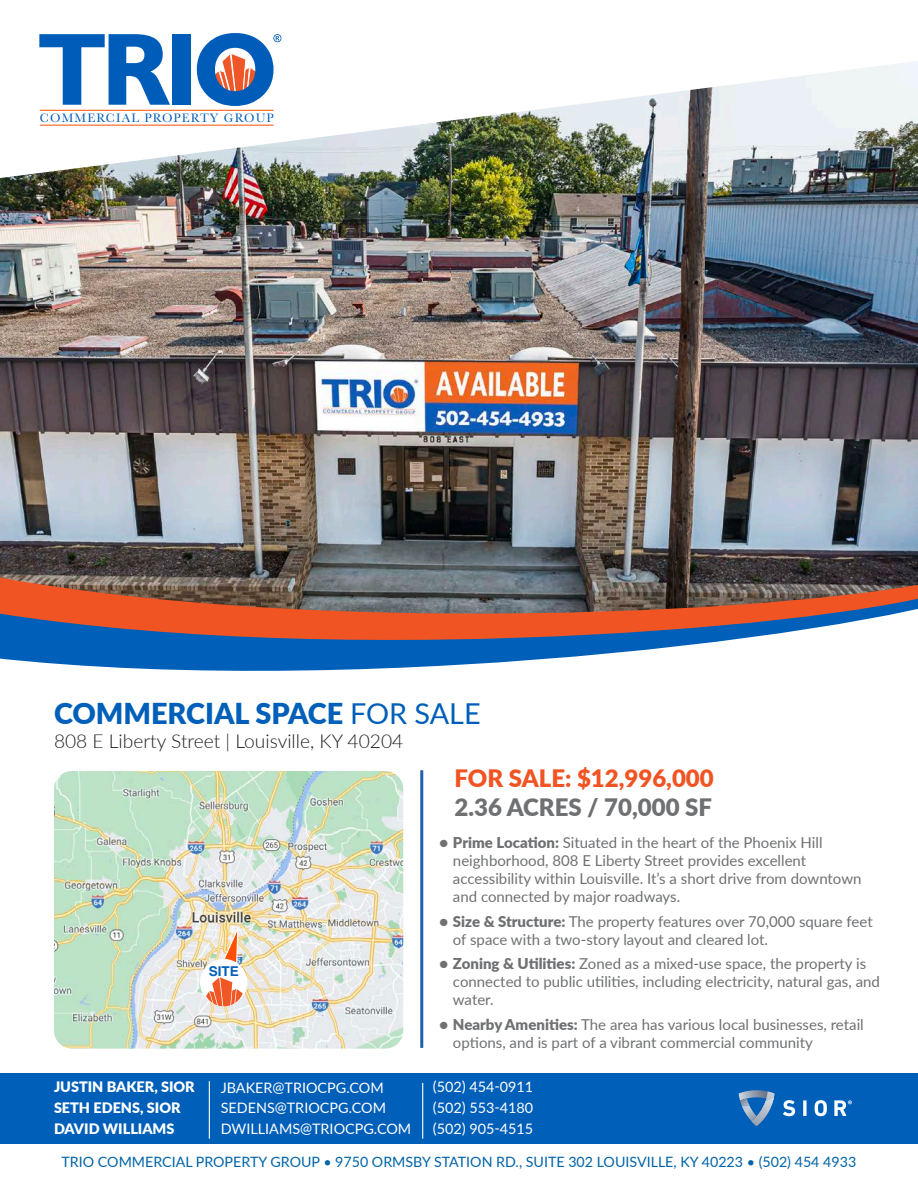
<style>
.page{position:relative;width:918px;height:1188px;background:#fff}
.page>*{position:absolute;margin:0;border:0;box-sizing:border-box;transform-origin:0 0}
.t1{font:700 103.35px "Humanist 521 BT";color:#005cb9}
.t2{font:900 28.8px "Lato";color:#005fb9}
.t3{font:900 24px "Lato";color:#f05422}
.t4{font:900 24px "Lato";color:#6e7072}
.t5{font:300 19.2px "Lato";color:#231f20}
.t6{font:15px/18px "Lato";color:#6e7072}
.t7{font:14.4px "Lato";color:#fff}
.t8{font:900 14.4px "Lato";color:#fff}
.t9{font:14.25px "Lato";color:#0064a8}
.t10{font:700 13.5px "Helvetica";color:#005fb9}
.t11{font:12.6px "Baskerville";letter-spacing:.09em;color:#005cb9}
.s1{font-weight:400}
.s2{font-weight:900}
</style>
<div class="page">
<img style="left:0;top:61px;width:918px;height:493px">
<hr style="left:420px;top:770px;width:3px;height:278px;background:#215eac">
<svg style="left:211px;top:53px;width:48px;height:42px"></svg>
<hr style="left:40px;top:110px;width:234px;height:1px;background:#ff5100">
<hr style="left:40px;top:125px;width:234px;height:1px;background:#ff5100">
<svg style="left:273px;top:34px;width:8px;height:8px"></svg>
<svg style="left:0;top:554px;width:918px;height:9px;background:#4a4949"></svg>
<svg style="left:0;top:563px;width:918px;height:267px"></svg>
<img style="left:54px;top:771px;width:349px;height:278px">
<div style="left:0;top:1074px;width:918px;height:70px;background:#005fb9"></div>
<hr style="left:209px;top:1081px;width:1px;height:58px;background:#fff">
<hr style="left:422px;top:1083px;width:1px;height:56px;background:#fff">
<svg style="left:739px;top:1090px;width:36px;height:36px"></svg>
<svg style="left:783px;top:1100px;width:12px;height:16px"></svg>
<svg style="left:803px;top:1100px;width:4px;height:16px"></svg>
<svg style="left:815px;top:1100px;width:12px;height:16px"></svg>
<svg style="left:834px;top:1100px;width:18px;height:16px"></svg>
<div style="left:200px;top:959px;width:47px;height:47px;background:#fff;border-radius:50%"></div>
<img style="left:205px;top:917px;width:63px;height:89px">
<h1 class="t1" style="left:39px;top:5px;width:240px">TRIO</h1>
<p class="t11" style="left:40px;top:110px;width:235px">COMMERCIAL PROPERTY GROUP</p>
<h2 class="t2" style="left:54px;top:692px;width:428px">COMMERCIAL SPACE <span class="s1">FOR SALE</span></h2>
<p class="t5" style="left:54px;top:728px;width:351px">808 E Liberty Street | Louisville, KY 40204</p>
<p class="t10" style="left:209px;top:963px;width:32px">SITE</p>
<h3 class="t3" style="left:454px;top:761px;width:261px">FOR SALE: $12,996,000</h3>
<h3 class="t4" style="left:454px;top:789px;width:259px">2.36 ACRES / 70,000 SF</h3>
<p class="t6" style="left:453px;top:833px;width:410px;text-indent:-14px"><span class="s2">• Prime Location:</span> Situated in the heart of the Phoenix Hill neighborhood, 808 E Liberty Street provides excellent accessibility within Louisville. It’s a short drive from downtown and connected by major roadways.</p>
<p class="t6" style="left:453px;top:912px;width:421px;text-indent:-14px"><span class="s2">• Size &amp; Structure:</span> The property features over 70,000 square feet of space with a two-story layout and cleared lot.</p>
<p class="t6" style="left:453px;top:954px;width:428px;text-indent:-14px"><span class="s2">• Zoning &amp; Utilities:</span> Zoned as a mixed-use space, the property is connected to public utilities, including electricity, natural gas, and water.</p>
<p class="t6" style="left:453px;top:1015px;width:412px;text-indent:-14px"><span class="s2">• Nearby Amenities:</span> The area has various local businesses, retail options, and is part of a vibrant commercial community</p>
<p class="t8" style="left:54px;top:1076px;width:142px">JUSTIN BAKER, SIOR</p>
<p class="t7" style="left:221px;top:1077px;width:164px">JBAKER@TRIOCPG.COM</p>
<p class="t7" style="left:433px;top:1077px;width:102px">(502) 454-0911</p>
<p class="t8" style="left:54px;top:1097px;width:128px">SETH EDENS, SIOR</p>
<p class="t7" style="left:221px;top:1098px;width:167px">SEDENS@TRIOCPG.COM</p>
<p class="t7" style="left:433px;top:1098px;width:102px">(502) 553-4180</p>
<p class="t8" style="left:54px;top:1118px;width:122px">DAVID WILLIAMS</p>
<p class="t7" style="left:221px;top:1118px;width:192px">DWILLIAMS@TRIOCPG.COM</p>
<p class="t7" style="left:433px;top:1118px;width:102px">(502) 905-4515</p>
<p class="t9" style="left:62px;top:1151px;width:796px">TRIO COMMERCIAL PROPERTY GROUP • 9750 ORMSBY STATION RD., SUITE 302 LOUISVILLE, KY 40223 • (502) 454 4933</p>
</div>
